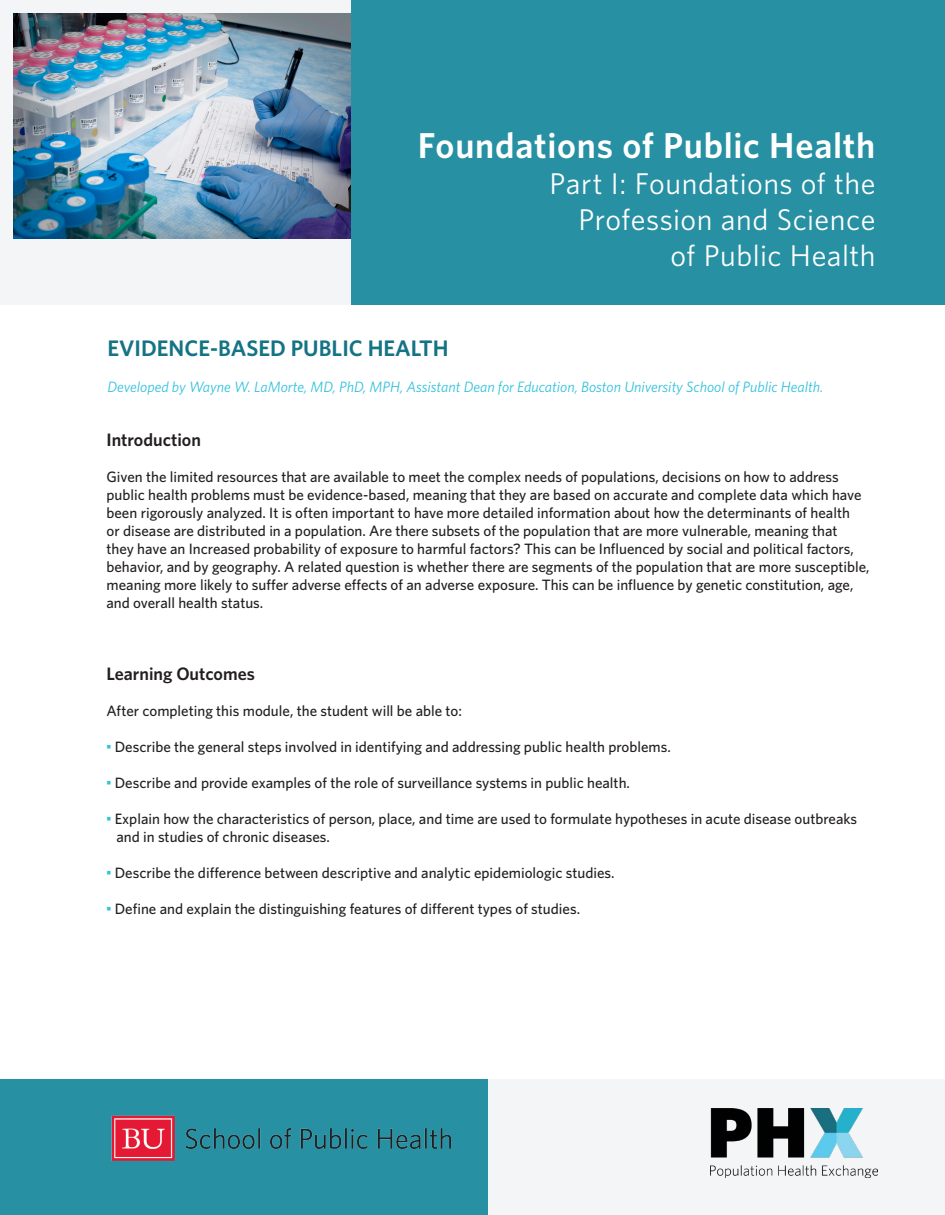
<style>
.page{position:relative;width:945px;height:1215px;background:#fff}
.page>*{position:absolute;margin:0;border:0;box-sizing:border-box;transform-origin:0 0}
.Headline{font:600 36px "Whitney";letter-spacing:.02em;color:#fff}
.Headline-2{font:30px/36px "Whitney";letter-spacing:.015em;color:#fff;text-align:right}
.Body_Text_-_2pt_Spac{font:600 22.5px "Whitney";color:#147384}
.Body_Text_-_2pt_Spac-2{font:600 18px "Whitney";color:#231f20}
.Body_Text_-_2pt_Spac-3{font:500 15px/18px "Whitney";color:#231f20}
.Body_Text_-_2pt_Spac-4{font:italic 15px "Whitney";color:#33c1dc}
.s1{font-weight:900;font-size:18px;color:#33c1dc}
</style>
<div class="page">
<div style="left:350px;top:0;width:595px;height:305px;background:#2791a3"></div>
<div style="left:0;top:0;width:350px;height:305px;background:#f4f5f6"></div>
<div style="left:430px;top:1080px;width:515px;height:135px;background:#f4f5f6"></div>
<div style="left:0;top:1080px;width:488px;height:135px;background:#2791a3"></div>
<img style="left:14px;top:14px;width:336px;height:225px">
<img style="left:111px;top:1115px;width:341px;height:46px">
<img style="left:711px;top:1109px;width:167px;height:69px">
<p class="Headline" style="left:418px;top:121px;width:459px">Foundations of Public Health</p>
<p class="Headline-2" style="left:549px;top:164px;width:327px">Part I: Foundations of the<br>Profession and Science</p>
<p class="Headline-2" style="left:670px;top:236px;width:206px">of Public Health</p>
<p class="Body_Text_-_2pt_Spac" style="left:108px;top:333px;width:343px">EVIDENCE-BASED PUBLIC HEALTH</p>
<p class="Body_Text_-_2pt_Spac-4" style="left:108px;top:376px;width:717px">Developed by Wayne W. LaMorte, MD, PhD, MPH, Assistant Dean for Education, Boston University School of Public Health.</p>
<p class="Body_Text_-_2pt_Spac-2" style="left:106px;top:427px;width:96px">Introduction</p>
<p class="Body_Text_-_2pt_Spac-3" style="left:106px;top:467px;width:765px">Given the limited resources that are available to meet the complex needs of populations, decisions on how to address public health problems must be evidence-based, meaning that they are based on accurate and complete data which have been rigorously analyzed. It is often important to have more detailed information about how the determinants of health<br>or disease are distributed in a population. Are there subsets of the population that are more vulnerable, meaning that<br>they have an Increased probability of exposure to harmful factors? This can be Influenced by social and political factors, behavior, and by geography. A related question is whether there are segments of the population that are more susceptible, meaning more likely to suffer adverse effects of an adverse exposure. This can be influence by genetic constitution, age, and overall health status.</p>
<p class="Body_Text_-_2pt_Spac-2" style="left:106px;top:661px;width:150px">Learning Outcomes</p>
<p class="Body_Text_-_2pt_Spac-3" style="left:106px;top:701px;width:357px">After completing this module, the student will be able to:</p>
<p class="Body_Text_-_2pt_Spac-3" style="left:106px;top:737px;width:566px"><span class="s1">·</span> Describe the general steps involved in identifying and addressing public health problems.</p>
<p class="Body_Text_-_2pt_Spac-3" style="left:106px;top:773px;width:525px"><span class="s1">·</span> Describe and provide examples of the role of surveillance systems in public health.</p>
<p class="Body_Text_-_2pt_Spac-3" style="left:116px;top:809px;width:742px;text-indent:-10px"><span class="s1">·</span> Explain how the characteristics of person, place, and time are used to formulate hypotheses in acute disease outbreaks and in studies of chronic diseases.</p>
<p class="Body_Text_-_2pt_Spac-3" style="left:106px;top:863px;width:510px"><span class="s1">·</span> Describe the difference between descriptive and analytic epidemiologic studies.</p>
<p class="Body_Text_-_2pt_Spac-3" style="left:106px;top:899px;width:475px"><span class="s1">·</span> Define and explain the distinguishing features of different types of studies.</p>
</div>
